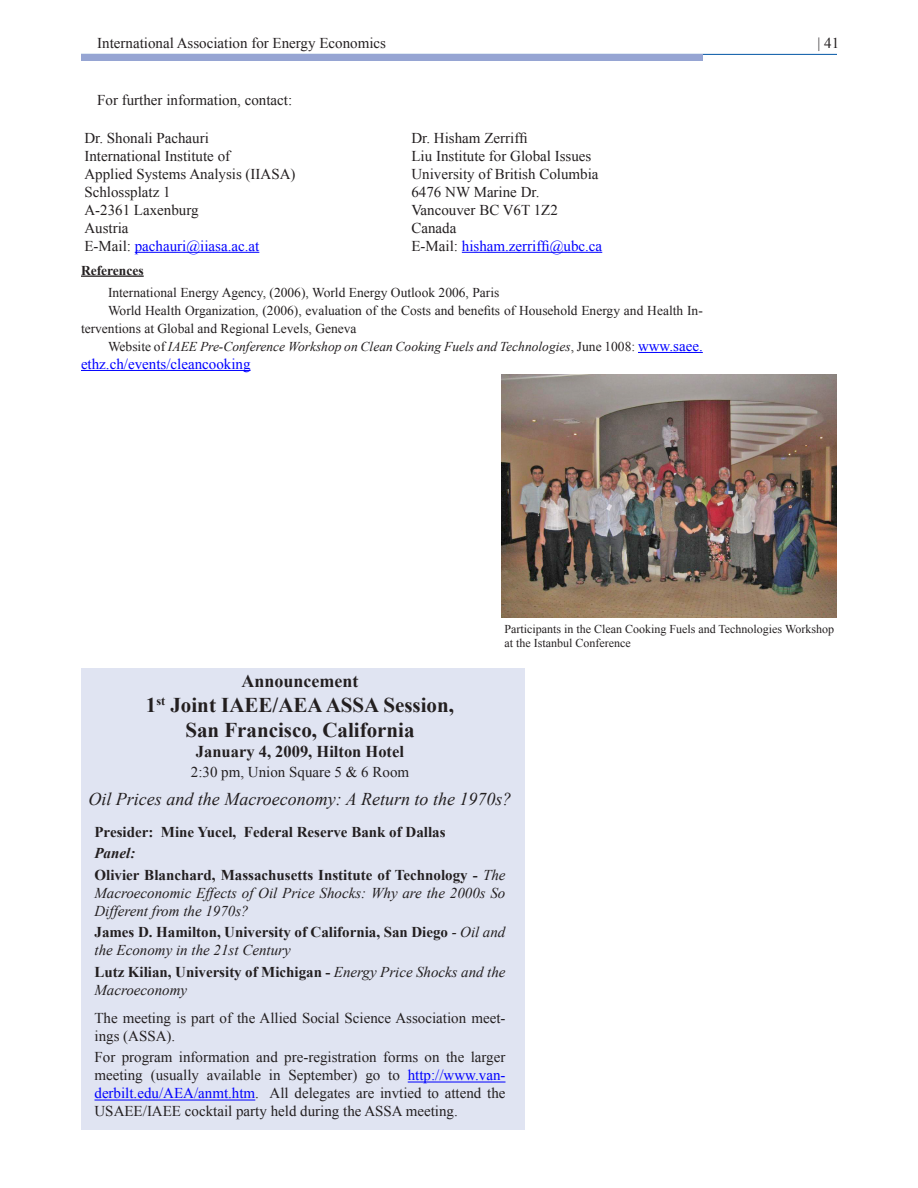
<style>
.page{position:relative;width:918px;height:1188px;background:#fff}
.page>*{position:absolute;margin:0;border:0;box-sizing:border-box;transform-origin:0 0}
.Table_Head{font:700 21px "Times New Roman";color:#231f20}
.Table_Head-2{font:italic 18px "Times New Roman";color:#231f20}
.Table_Head-3{font:700 18px "Times New Roman";color:#231f20}
.Table_Head-4{font:700 16.5px "Times New Roman";color:#231f20}
.Standard_Paragraph{font:15px/18px "Times New Roman";color:#231f20}
.Standard_Paragraph-2{font:italic 15px/18px "Times New Roman";color:#231f20;text-align:justify}
.Standard_Paragraph-3{font:700 15px/18px "Times New Roman";color:#231f20}
.Footnotes___Referenc{font:15px "Times New Roman";color:#00f}
.Table_Head-5{font:15px "Times New Roman";color:#231f20}
.Standard_Paragraph-4{font:italic 700 15px "Times New Roman";color:#231f20}
.Footnotes___Referenc-2{font:13.5px/18px "Times New Roman";color:#231f20}
.Footnotes___Referenc-3{font:italic 13.5px "Times New Roman";color:#231f20}
.FootnotesHeading{font:700 13.5px "Times New Roman";color:#231f20}
.t_footnote_reference{font:12px/13.5px "Times New Roman";color:#231f20}
.s1{color:#00f}
.s2{font-style:normal}
.s3{font-style:normal;font-size:15px;color:#00f}
.s4{font-weight:700;font-style:normal}
.s5{font-weight:400;font-style:italic}
</style>
<div class="page">
<hr style="left:81px;top:54px;width:756px;height:1px;background:#0155a5">
<div style="left:81px;top:55px;width:622px;height:6px;background:#96a5d3"></div>
<div style="left:82px;top:668px;width:443px;height:461px;background:#e0e4f2"></div>
<hr style="left:81px;top:276px;width:63px;height:1px;background:#231f20">
<hr style="left:638px;top:352px;width:65px;height:1px;background:#00f">
<hr style="left:81px;top:370px;width:170px;height:1px;background:#00f">
<hr style="left:135px;top:252px;width:124px;height:1px;background:#00f">
<hr style="left:462px;top:252px;width:140px;height:1px;background:#00f">
<img style="left:502px;top:374px;width:335px;height:243px">
<hr style="left:408px;top:1082px;width:98px;height:1px;background:#00f">
<hr style="left:94px;top:1100px;width:161px;height:1px;background:#00f">
<p class="Standard_Paragraph" style="left:97px;top:34px;width:290px">International Association for Energy Economics</p>
<p class="Standard_Paragraph" style="left:818px;top:34px;width:23px">| 41</p>
<p class="Standard_Paragraph" style="left:97px;top:91px;width:196px">For further information, contact:</p>
<p class="Standard_Paragraph" style="left:84px;top:128px;width:213px">Dr. Shonali Pachauri<br>International Institute of<br>Applied Systems Analysis (IIASA)<br>Schlossplatz 1<br>A-2361 Laxenburg<br>Austria<br>E-Mail: <span class="s1">pachauri@iiasa.ac.at</span></p>
<p class="Standard_Paragraph" style="left:411px;top:128px;width:192px">Dr. Hisham Zerriffi<br>Liu Institute for Global Issues<br>University of British Columbia<br>6476 NW Marine Dr.<br>Vancouver BC V6T 1Z2<br>Canada<br>E-Mail: <span class="s1">hisham.zerriffi@ubc.ca</span></p>
<p class="FootnotesHeading" style="left:81px;top:261px;width:64px">References</p>
<p class="Footnotes___Referenc-2" style="left:108px;top:283px;width:393px">International Energy Agency, (2006), World Energy Outlook 2006, Paris</p>
<p class="Footnotes___Referenc-2" style="left:81px;top:301px;width:623px;text-indent:27px">World Health Organization, (2006), evaluation of the Costs and benefits of Household Energy and Health In&shy;terventions at Global and Regional Levels, Geneva</p>
<p class="Footnotes___Referenc-3" style="left:108px;top:337px;width:596px"><span class="s2">Website of</span> IAEE Pre-Conference Workshop on Clean Cooking Fuels and Technologies<span class="s2">, June 1008:</span> <span class="s3">www.saee.</span></p>
<p class="Footnotes___Referenc" style="left:81px;top:354px;width:171px">ethz.ch/events/cleancooking</p>
<p class="t_footnote_reference" style="left:504px;top:622px;width:331px">Participants in the Clean Cooking Fuels and Technologies Workshop at the Istanbul Conference</p>
<p class="Table_Head-3" style="left:241px;top:668px;width:118px">Announcement</p>
<p class="Table_Head" style="left:146px;top:690px;width:310px">1<sup>st</sup> Joint IAEE/AEA ASSA Session,</p>
<p class="Table_Head" style="left:185px;top:716px;width:231px">San Francisco, California</p>
<p class="Table_Head-4" style="left:196px;top:740px;width:210px">January 4, 2009, Hilton Hotel</p>
<p class="Table_Head-5" style="left:191px;top:762px;width:220px">2:30 pm, Union Square 5 &amp; 6 Room</p>
<p class="Table_Head-2" style="left:88px;top:787px;width:425px">Oil Prices and the Macroeconomy: A Return to the 1970s?</p>
<p class="Standard_Paragraph-3" style="left:94px;top:822px;width:353px">Presider: Mine Yucel, Federal Reserve Bank of Dallas</p>
<p class="Standard_Paragraph-4" style="left:94px;top:843px;width:42px">Panel:</p>
<p class="Standard_Paragraph-2" style="left:94px;top:865px;width:412px"><span class="s4">Olivier Blanchard, Massachusetts Institute of Technology -</span> The Macroeconomic Effects of Oil Price Shocks: Why are the 2000s So Different from the 1970s?</p>
<p class="Standard_Paragraph-3" style="left:94px;top:923px;width:412px">James D. Hamilton, University of California, San Diego <span class="s5">- Oil and the Economy in the 21st Century</span></p>
<p class="Standard_Paragraph-2" style="left:94px;top:962px;width:413px"><span class="s4">Lutz Kilian, University of Michigan -</span> Energy Price Shocks and the<br>Macroeconomy</p>
<p class="Standard_Paragraph" style="left:94px;top:1009px;width:412px">The meeting is part of the Allied Social Science Association meet&shy;ings (ASSA).</p>
<p class="Standard_Paragraph" style="left:94px;top:1048px;width:413px;text-align:justify">For program information and pre-registration forms on the larger meeting (usually available in September) go to <span class="s1">http://www.van&shy;derbilt.edu/AEA/anmt.htm</span>. All delegates are invtied to attend the USAEE/IAEE cocktail party held during the ASSA meeting.</p>
</div>
